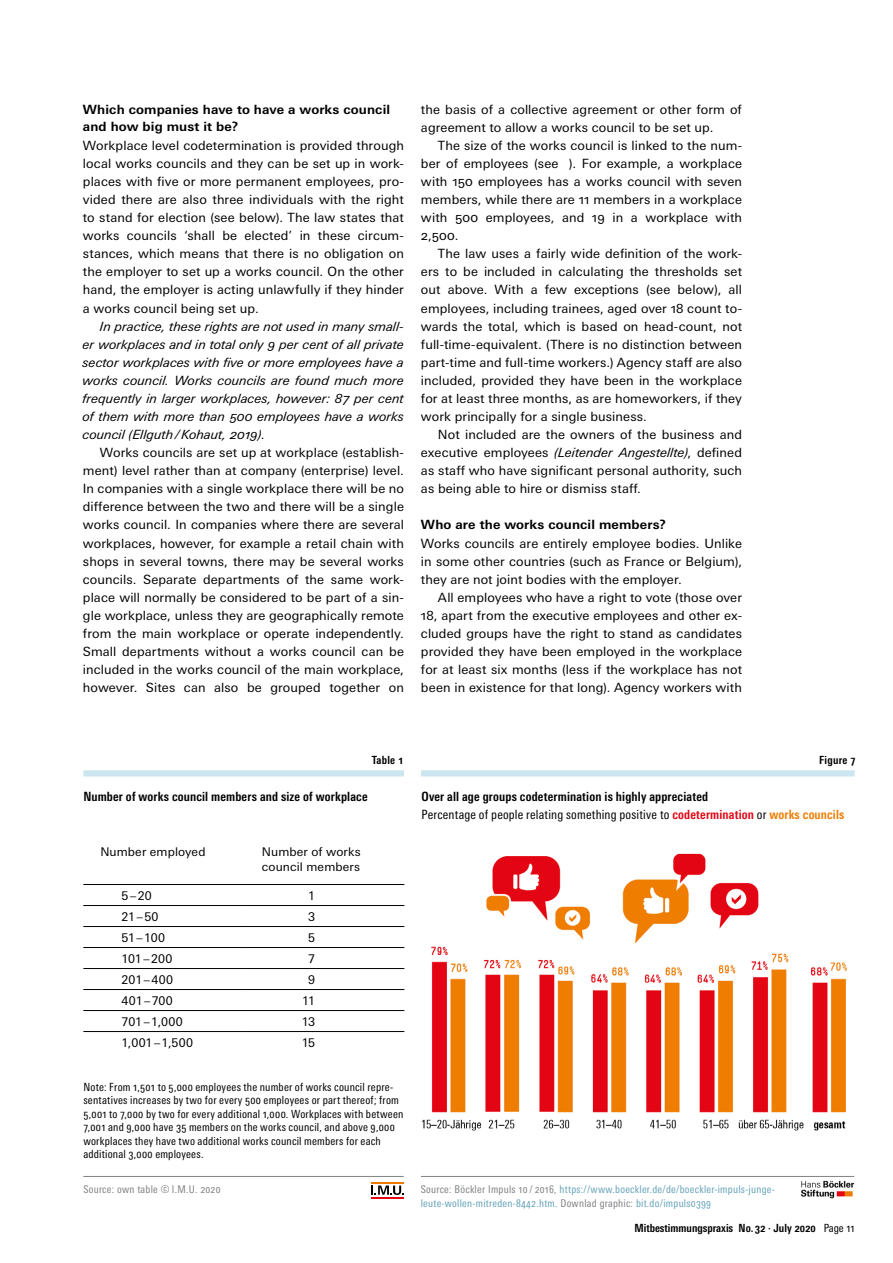
<style>
.page{position:relative;width:893px;height:1263px;background:#fff}
.page>*{position:absolute;margin:0;border:0;box-sizing:border-box;transform-origin:0 0}
.Grundtext{font:12.75px/18px "Univers Next Pro";letter-spacing:.01em;color:#000;text-align:justify}
.Grundtext_o_E{font:12.75px/18px "Univers Next Pro";letter-spacing:.01em;color:#000;text-align:justify}
.Grundtext-2{font:italic 12.75px/18px "Univers Next Pro";letter-spacing:.005em;color:#000;text-align:justify}
.Untertitel___AT{font:700 condensed 12.75px "Univers Next Pro";letter-spacing:.01em;color:#000}
.Untertitel___AT-2{font:condensed 12.75px "Univers Next Pro";letter-spacing:.015em;color:#000}
.Ü3_Zwischenüberschri{font:700 12.75px/17px "Univers Next Pro";letter-spacing:.01em;color:#000}
.Ü3nn_Zwischenübersch{font:700 12.75px "Univers Next Pro";letter-spacing:.01em;color:#000}
.einfache_Zelle{font:12px/15px "Univers Next Pro";letter-spacing:.01em;color:#000}
.Zusatztext_folg____A{font:condensed 11.25px/13.5px "Univers Next Pro";letter-spacing:.02em;color:#000}
.t1{font:700 condensed 11.25px "Univers Next Pro";color:#000}
.t2{font:condensed 10.65px/13.5px "Univers Next Pro";letter-spacing:.025em;color:#66a3b9}
.t3{font:condensed 10.65px "Univers Next Pro";letter-spacing:.025em;color:#808285}
.s1{font-style:normal}
.s2{font-style:italic}
.s3{font-weight:700;color:#e30513}
.s4{font-weight:700;color:#ef7c00}
.s5{color:#808285}
.s6{font-weight:400}
</style>
<div class="page">
<div style="left:83px;top:770px;width:321px;height:6px;background:#cce6ef"></div>
<hr style="left:83px;top:1176px;width:321px;height:1px;background:#808285">
<div style="left:370px;top:1182px;width:34px;height:17px;background:linear-gradient(to right,#fff,#fff)"></div>
<hr style="left:371px;top:1182px;width:32px;height:1px;background:#ef7c00">
<hr style="left:371px;top:1197px;width:32px;height:1px;background:#e30513">
<svg style="left:371px;top:1185px;width:32px;height:10px"></svg>
<hr style="left:83px;top:884px;width:162px;height:1px;background:#000">
<hr style="left:245px;top:884px;width:159px;height:1px;background:#000">
<hr style="left:83px;top:905px;width:162px;height:1px;background:#000">
<hr style="left:245px;top:905px;width:159px;height:1px;background:#000">
<hr style="left:83px;top:926px;width:162px;height:1px;background:#000">
<hr style="left:245px;top:926px;width:159px;height:1px;background:#000">
<hr style="left:83px;top:947px;width:162px;height:1px;background:#000">
<hr style="left:245px;top:947px;width:159px;height:1px;background:#000">
<hr style="left:83px;top:968px;width:162px;height:1px;background:#000">
<hr style="left:245px;top:968px;width:159px;height:1px;background:#000">
<hr style="left:83px;top:989px;width:162px;height:1px;background:#000">
<hr style="left:245px;top:989px;width:159px;height:1px;background:#000">
<hr style="left:83px;top:1010px;width:162px;height:1px;background:#000">
<hr style="left:245px;top:1010px;width:159px;height:1px;background:#000">
<hr style="left:83px;top:1031px;width:162px;height:1px;background:#000">
<hr style="left:245px;top:1031px;width:159px;height:1px;background:#000">
<div style="left:421px;top:770px;width:434px;height:6px;background:#cce6ef"></div>
<hr style="left:421px;top:1176px;width:433px;height:1px;background:#808285">
<img style="left:422px;top:853px;width:425px;height:278px">
<img style="left:800px;top:1180px;width:55px;height:19px">
<p class="Ü3_Zwischenüberschri" style="left:83px;top:101px;width:309px">Which companies have to have a works council and how big must it be?</p>
<p class="Grundtext_o_E" style="left:83px;top:136px;width:323px">Workplace level codetermination is provided through local works councils and they can be set up in work&shy;places with five or more permanent employees, pro&shy;vided there are also three individuals with the right to stand for election (see below). The law states that works councils ‘shall be elected’ in these circum&shy;stances, which means that there is no obligation on the employer to set up a works council. On the other hand, the employer is acting unlawfully if they hinder a works council being set up.</p>
<p class="Grundtext-2" style="left:83px;top:317px;width:323px;text-indent:17px">In practice, these rights are not used in many small&shy;er workplaces and in total only 9 per cent of all private sector workplaces with five or more employees have a works council. Works councils are found much more frequently in larger workplaces, however: 87 per cent of them with more than 500 employees have a works council (Ellguth/Kohaut, 2019)<span class="s1">.</span></p>
<p class="Grundtext" style="left:83px;top:444px;width:323px;text-indent:17px">Works councils are set up at workplace (establish&shy;ment) level rather than at company (enterprise) level.<br>In companies with a single workplace there will be no difference between the two and there will be a single works council. In companies where there are several workplaces, however, for example a retail chain with shops in several towns, there may be several works councils. Separate departments of the same work&shy;place will normally be considered to be part of a sin&shy;gle workplace, unless they are geographically remote from the main workplace or operate independently.<br>Small departments without a works council can be included in the works council of the main workplace, however. Sites can also be grouped together on</p>
<p class="Grundtext" style="left:421px;top:100px;width:322px">the basis of a collective agreement or other form of agreement to allow a works council to be set up.</p>
<p class="Grundtext" style="left:421px;top:136px;width:323px;text-indent:17px">The size of the works council is linked to the num&shy;ber of employees (see ). For example, a workplace with 150 employees has a works council with seven members, while there are 11 members in a workplace with 500 employees, and 19 in a workplace with 2,500.</p>
<p class="Grundtext" style="left:421px;top:245px;width:323px;text-indent:17px">The law uses a fairly wide definition of the work&shy;ers to be included in calculating the thresholds set out above. With a few exceptions (see below), all employees, including trainees, aged over 18 count to&shy;wards the total, which is based on head-count, not full-time-equivalent. (There is no distinction between part-time and full-time workers.) Agency staff are also included, provided they have been in the workplace for at least three months, as are homeworkers, if they work principally for a single business.</p>
<p class="Grundtext" style="left:421px;top:426px;width:323px;text-indent:17px">Not included are the owners of the business and executive employees <span class="s2">(Leitender Angestellte)</span>, defined as staff who have significant personal authority, such as being able to hire or dismiss staff.</p>
<p class="Ü3nn_Zwischenübersch" style="left:421px;top:517px;width:247px">Who are the works council members?</p>
<p class="Grundtext_o_E" style="left:421px;top:534px;width:323px">Works councils are entirely employee bodies. Unlike in some other countries (such as France or Belgium), they are not joint bodies with the employer.</p>
<p class="Grundtext" style="left:421px;top:588px;width:323px;text-indent:17px">All employees who have a right to vote (those over 18, apart from the executive employees and other ex&shy;cluded groups have the right to stand as candidates provided they have been employed in the workplace for at least six months (less if the workplace has not been in existence for that long). Agency workers with</p>
<p class="t1" style="left:372px;top:754px;width:33px">Table 1</p>
<p class="Untertitel___AT" style="left:83px;top:788px;width:286px">Number of works council members and size of workplace</p>
<p class="einfache_Zelle" style="left:100px;top:845px;width:107px">Number employed</p>
<p class="einfache_Zelle" style="left:262px;top:845px;width:100px">Number of works council members</p>
<p class="einfache_Zelle" style="left:122px;top:888px;width:32px">5–20</p>
<p class="einfache_Zelle" style="left:308px;top:888px;width:8px">1</p>
<p class="einfache_Zelle" style="left:122px;top:909px;width:38px">21–50</p>
<p class="einfache_Zelle" style="left:308px;top:909px;width:8px">3</p>
<p class="einfache_Zelle" style="left:122px;top:930px;width:45px">51–100</p>
<p class="einfache_Zelle" style="left:308px;top:930px;width:8px">5</p>
<p class="einfache_Zelle" style="left:122px;top:951px;width:52px">101–200</p>
<p class="einfache_Zelle" style="left:308px;top:951px;width:8px">7</p>
<p class="einfache_Zelle" style="left:122px;top:972px;width:53px">201–400</p>
<p class="einfache_Zelle" style="left:308px;top:972px;width:8px">9</p>
<p class="einfache_Zelle" style="left:122px;top:993px;width:53px">401–700</p>
<p class="einfache_Zelle" style="left:302px;top:993px;width:14px">11</p>
<p class="einfache_Zelle" style="left:122px;top:1014px;width:63px">701–1,000</p>
<p class="einfache_Zelle" style="left:302px;top:1014px;width:15px">13</p>
<p class="einfache_Zelle" style="left:122px;top:1035px;width:73px">1,001–1,500</p>
<p class="einfache_Zelle" style="left:302px;top:1035px;width:15px">15</p>
<p class="Zusatztext_folg____A" style="left:83px;top:1080px;width:322px">Note: From 1,501 to 5,000 employees the number of works council repre&shy;sentatives increases by two for every 500 employees or part thereof; from 5,001 to 7,000 by two for every additional 1,000. Workplaces with between 7,001 and 9,000 have 35 members on the works council, and above 9,000 workplaces they have two additional works council members for each additional 3,000 employees.</p>
<p class="t3" style="left:83px;top:1183px;width:139px">Source: own table © I.M.U. 2020</p>
<p class="t1" style="left:819px;top:754px;width:38px">Figure 7</p>
<p class="Untertitel___AT" style="left:421px;top:788px;width:288px">Over all age groups codetermination is highly appreciated</p>
<p class="Untertitel___AT-2" style="left:421px;top:807px;width:425px">Percentage of people relating something positive to <span class="s3">codetermination</span> or <span class="s4">works councils</span></p>
<p class="t2" style="left:421px;top:1182px;width:356px"><span class="s5">Source: Böckler Impuls 10 / 2016,</span> https://www.boeckler.de/de/boeckler-impuls-junge&shy;leute-wollen-mitreden-8442.htm. <span class="s5">Downlad graphic:</span> bit.do/impuls0399</p>
<p class="t1" style="left:634px;top:1221px;width:222px">Mitbestimmungspraxis No. 32 · July 2020 <span class="s6">Page 11</span></p>
</div>
